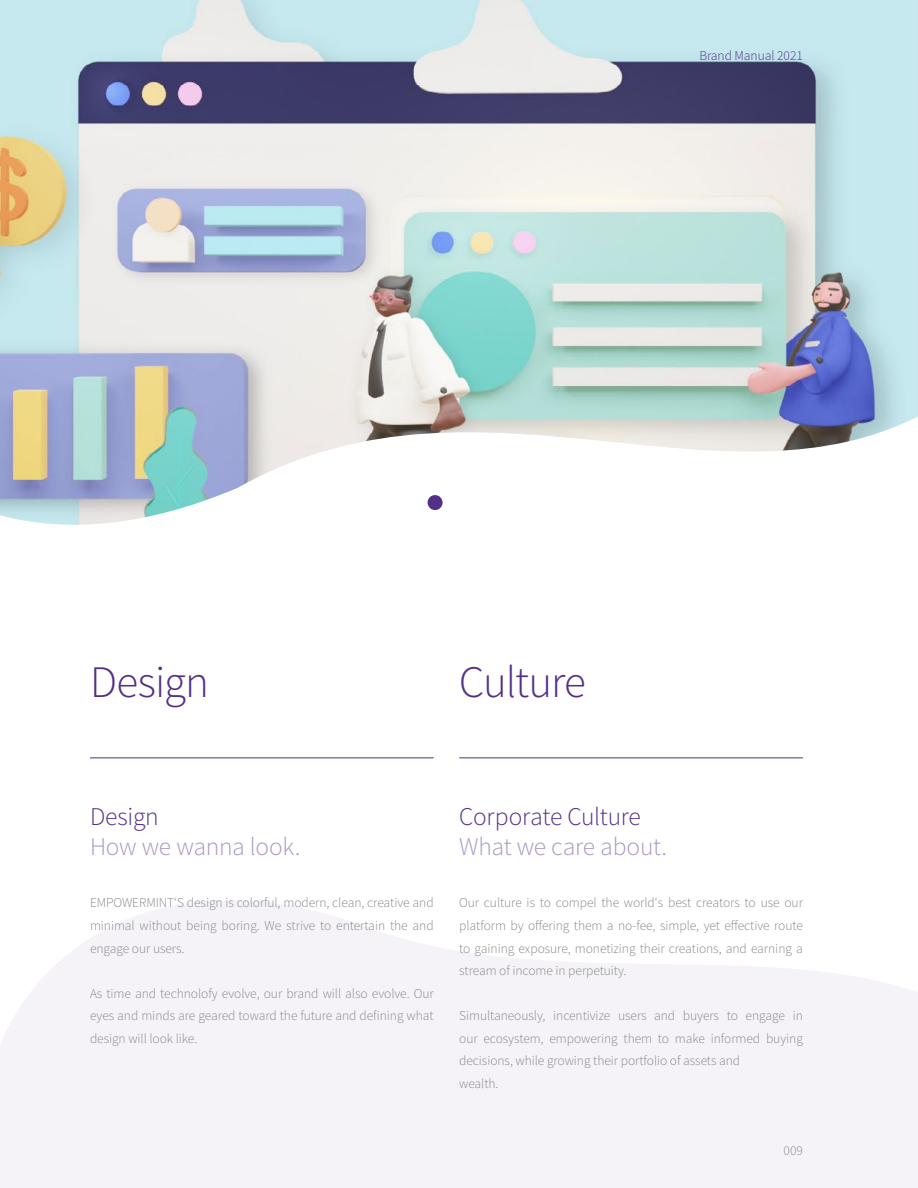
<style>
.page{position:relative;width:918px;height:1188px;background:#fff}
.page>*{position:absolute;margin:0;border:0;box-sizing:border-box;transform-origin:0 0}
.t1{font:300 45px "Source Sans Pro";letter-spacing:-.025em;color:#532f88}
.t2{font:300 25.5px "Source Sans Pro";letter-spacing:-.01em;color:#a997c4}
.t3{font:300 25.5px "Source Sans Pro";letter-spacing:-.01em;color:#532f88}
.t4{font:300 13.5px/22.5px "Source Sans Pro";letter-spacing:-.005em;color:#878787;text-align:justify}
.t5{font:300 13.5px "Source Sans Pro";letter-spacing:-.005em;color:#532f88}
</style>
<div class="page">
<svg style="left:0;top:900px;width:918px;height:288px;fill:#f5f3f8"></svg>
<img style="left:0;top:0;width:918px;height:525px">
<div style="left:428px;top:495px;width:15px;height:15px;background:#532f88;border-radius:50%"></div>
<hr style="left:90px;top:757px;width:344px;height:1px;background:#532f88">
<hr style="left:459px;top:757px;width:344px;height:1px;background:#532f88">
<p class="t5" style="left:699px;top:47px;width:105px">Brand Manual 2021</p>
<h1 class="t1" style="left:90px;top:655px;width:121px">Design</h1>
<h1 class="t1" style="left:459px;top:655px;width:128px">Culture</h1>
<h2 class="t3" style="left:90px;top:801px;width:70px">Design</h2>
<h2 class="t2" style="left:90px;top:831px;width:212px">How we wanna look.</h2>
<p class="t4" style="left:90px;top:892px;width:345px">EMPOWERMINT‘S design is colorful, modern, clean, creative and minimal without being boring. We strive to entertain the and engage our users.</p>
<p class="t4" style="left:90px;top:982px;width:345px">As time and technolofy evolve, our brand will also evolve. Our eyes and minds are geared toward the future and defining what design will look like.</p>
<h2 class="t3" style="left:459px;top:801px;width:183px">Corporate Culture</h2>
<h2 class="t2" style="left:459px;top:831px;width:209px">What we care about.</h2>
<p class="t4" style="left:459px;top:892px;width:345px">Our culture is to compel the world‘s best creators to use our platform by offering them a no-fee, simple, yet effective route to gaining exposure, monetizing their creations, and earning a stream of income in perpetuity.</p>
<p class="t4" style="left:459px;top:1004px;width:345px;text-align:left">Simultaneously, incentivize users and buyers to engage in our ecosystem, empowering them to make informed buying decisions, while growing their portfolio of assets and<br>wealth.</p>
<p class="t4" style="left:784px;top:1139px;width:21px">009</p>
</div>
